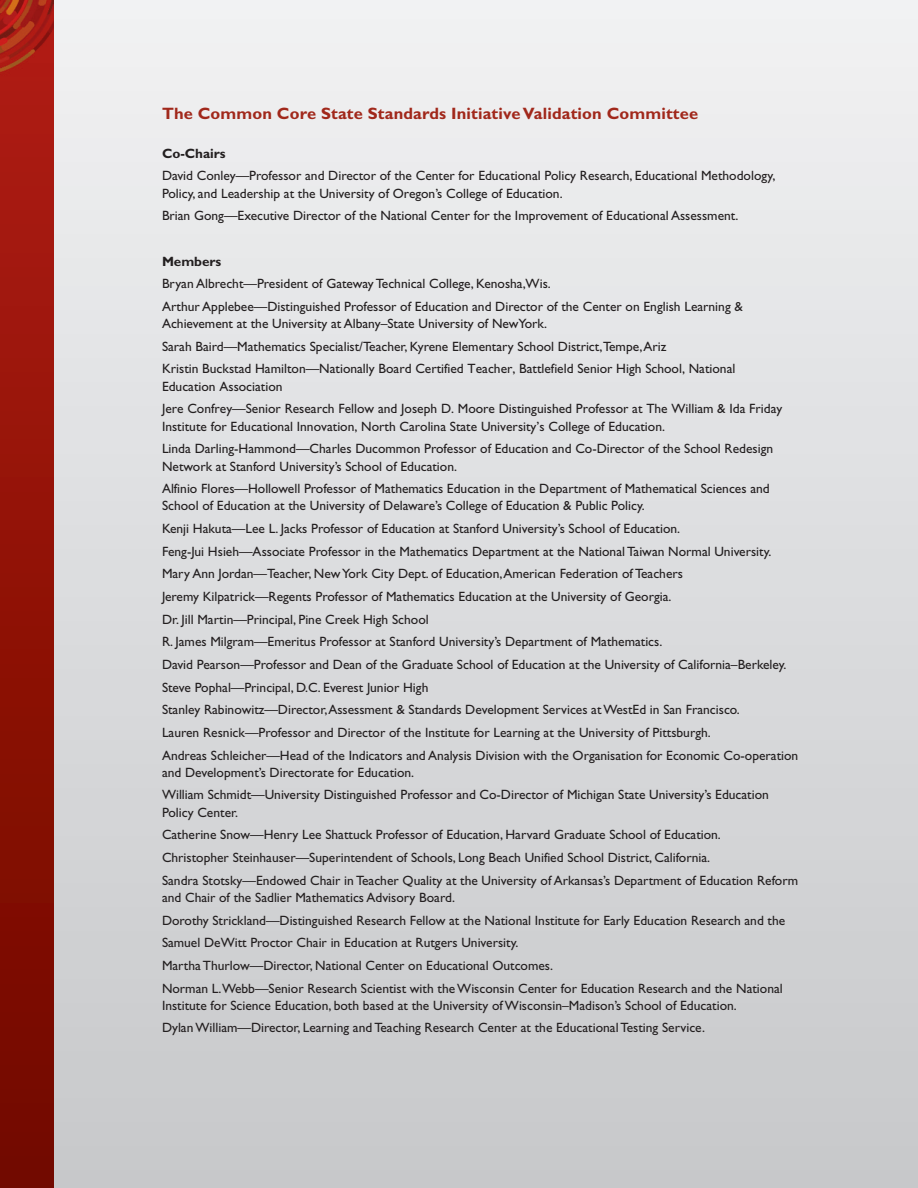
<style>
.page{position:relative;width:918px;height:1188px;background:#fff}
.page>*{position:absolute;margin:0;border:0;box-sizing:border-box;transform-origin:0 0}
.t1{font:700 16.5px "Gill Sans";letter-spacing:.01em;color:#a1281b}
.t2{font:13.5px/22.6px "Gill Sans";color:#231f20}
.t3{font:700 13.5px "Gill Sans";color:#231f20}
</style>
<div class="page">
<div style="left:0;top:0;width:918px;height:1188px;background:linear-gradient(to bottom,#f1f1f3,#c7c8ca)"></div>
<div style="left:0;top:0;width:54px;height:1188px;background:linear-gradient(to bottom,#b11c13,#710900)"></div>
<img style="left:0;top:0;width:54px;height:76px">
<p class="t1" style="left:162px;top:107px;width:538px">The Common Core State Standards Initiative Validation Committee</p>
<p class="t3" style="left:162px;top:148px;width:65px">Co-Chairs</p>
<p class="t2" style="left:162px;top:168px;width:615px;line-height:17.2px">David Conley—Professor and Director of the Center for Educational Policy Research, Educational Methodology,<br>Policy, and Leadership at the University of Oregon’s College of Education.</p>
<p class="t2" style="left:162px;top:206px;width:578px">Brian Gong—Executive Director of the National Center for the Improvement of Educational Assessment.</p>
<p class="t3" style="left:162px;top:256px;width:61px">Members</p>
<p class="t2" style="left:162px;top:274px;width:582px">Bryan Albrecht—President of Gateway Technical College, Kenosha,Wis.<br>Arthur Applebee—Distinguished Professor of Education and Director of the Center on English Learning &amp;</p>
<p class="t2" style="left:162px;top:314px;width:575px">Achievement at the University at Albany–State University of NewYork.<br>Sarah Baird—Mathematics Specialist/Teacher, Kyrene Elementary School District,Tempe,Ariz<br>Kristin Buckstad Hamilton—Nationally Board Certified Teacher, Battlefield Senior High School, National</p>
<p class="t2" style="left:162px;top:375px;width:622px">Education Association<br>Jere Confrey—Senior Research Fellow and Joseph D. Moore Distinguished Professor at The William &amp; Ida Friday</p>
<p class="t2" style="left:162px;top:415px;width:613px">Institute for Educational Innovation, North Carolina State University’s College of Education.<br>Linda Darling-Hammond—Charles Ducommon Professor of Education and Co-Director of the School Redesign</p>
<p class="t2" style="left:162px;top:456px;width:609px">Network at Stanford University’s School of Education.<br>Alfinio Flores—Hollowell Professor of Mathematics Education in the Department of Mathematical Sciences and</p>
<p class="t2" style="left:162px;top:496px;width:638px">School of Education at the University of Delaware’s College of Education &amp; Public Policy.<br>Kenji Hakuta—Lee L. Jacks Professor of Education at Stanford University’s School of Education.<br>Feng-Jui Hsieh—Associate Professor in the Mathematics Department at the National Taiwan Normal University.<br>Mary Ann Jordan—Teacher, NewYork City Dept. of Education,American Federation of Teachers<br>Jeremy Kilpatrick—Regents Professor of Mathematics Education at the University of Georgia.<br>Dr. Jill Martin—Principal, Pine Creek High School<br>R. James Milgram—Emeritus Professor at Stanford University’s Department of Mathematics.<br>David Pearson—Professor and Dean of the Graduate School of Education at the University of California–Berkeley.<br>Steve Pophal—Principal, D.C. Everest Junior High<br>Stanley Rabinowitz—Director,Assessment &amp; Standards Development Services at WestEd in San Francisco.<br>Lauren Resnick—Professor and Director of the Institute for Learning at the University of Pittsburgh.<br>Andreas Schleicher—Head of the Indicators and Analysis Division with the Organisation for Economic Co-operation</p>
<p class="t2" style="left:162px;top:762px;width:608px">and Development’s Directorate for Education.<br>William Schmidt—University Distinguished Professor and Co-Director of Michigan State University’s Education</p>
<p class="t2" style="left:162px;top:802px;width:638px">Policy Center.<br>Catherine Snow—Henry Lee Shattuck Professor of Education, Harvard Graduate School of Education.<br>Christopher Steinhauser—Superintendent of Schools, Long Beach Unified School District, California.<br>Sandra Stotsky—Endowed Chair in Teacher Quality at the University of Arkansas’s Department of Education Reform</p>
<p class="t2" style="left:162px;top:887px;width:625px">and Chair of the Sadlier Mathematics Advisory Board.<br>Dorothy Strickland—Distinguished Research Fellow at the National Institute for Early Education Research and the Samuel DeWitt Proctor Chair in Education at Rutgers University.<br>Martha Thurlow—Director, National Center on Educational Outcomes.<br>Norman L.Webb—Senior Research Scientist with the Wisconsin Center for Education Research and the National</p>
<p class="t2" style="left:162px;top:995px;width:576px">Institute for Science Education, both based at the University of Wisconsin–Madison’s School of Education.<br>Dylan William—Director, Learning and Teaching Research Center at the Educational Testing Service.</p>
</div>
